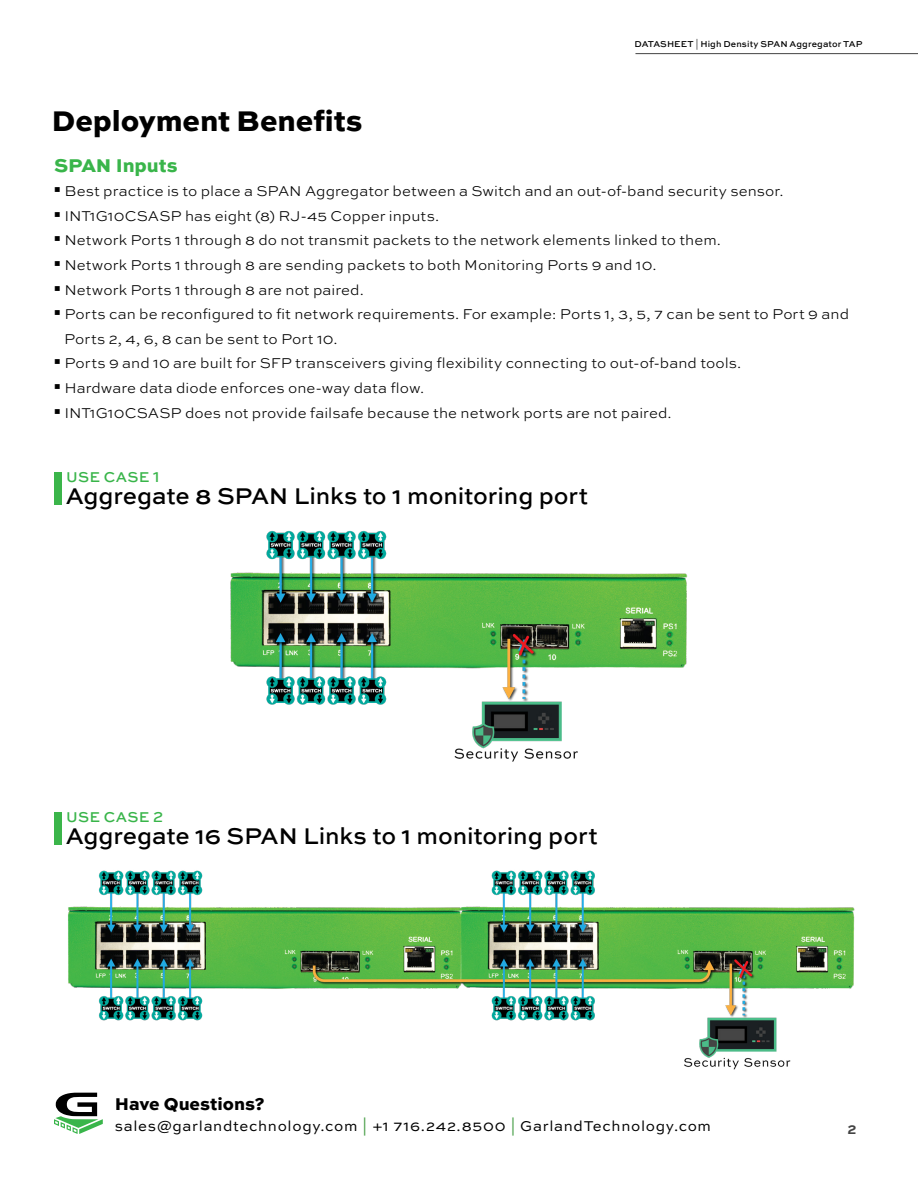
<style>
.page{position:relative;width:918px;height:1188px;background:#fff}
.page>*{position:absolute;margin:0;border:0;box-sizing:border-box;transform-origin:0 0}
.t1{font:800 30px "Sweet Sans Pro";letter-spacing:-.005em;color:#000}
.t2{font:500 24px "Sweet Sans Pro";letter-spacing:-.005em;color:#000}
.t3{font:800 19.5px "Sweet Sans Pro";letter-spacing:-.005em;color:#39b54a}
.t4{font:800 18px "Sweet Sans Pro";letter-spacing:-.005em;color:#000}
.t5{font:300 15px "Sweet Sans Pro";color:#000}
.t6{font:15px "Sweet Sans Pro";letter-spacing:.045em;color:#000}
.t7{font:500 15px "Sweet Sans Pro";letter-spacing:.02em;color:#39b54a}
.t8{font:700 15px "Sweet Sans Pro";color:#444}
.t9{font:500 9px "Sweet Sans Pro";letter-spacing:.01em;color:#000}
.s1{font-weight:300}
.s2{color:#479e46}
</style>
<div class="page">
<svg style="left:54px;top:1093px;width:49px;height:41px"></svg>
<div style="left:54px;top:472px;width:7px;height:32px;background:#3bb54a"></div>
<div style="left:54px;top:812px;width:7px;height:33px;background:#3bb54a"></div>
<hr style="left:635px;top:53px;width:283px;height:1px;background:#444">
<img style="left:230px;top:531px;width:458px;height:231px">
<img style="left:68px;top:870px;width:787px;height:200px">
<h1 class="t1" style="left:52px;top:97px;width:313px">Deployment Benefits</h1>
<p class="t9" style="left:634px;top:37px;width:229px">DATASHEET <span class="s1">|</span> High Density SPAN Aggregator TAP</p>
<h3 class="t3" style="left:54px;top:150px;width:125px">SPAN Inputs</h3>
<p class="t5" style="left:54px;top:181px;width:731px"><sup>◼</sup> Best practice is to place a SPAN Aggregator between a Switch and an out-of-band security sensor.</p>
<p class="t5" style="left:54px;top:205px;width:387px"><sup>◼</sup> INT1G10CSASP has eight (8) RJ-45 Copper inputs.</p>
<p class="t5" style="left:54px;top:230px;width:669px"><sup>◼</sup> Network Ports 1 through 8 do not transmit packets to the network elements linked to them.</p>
<p class="t5" style="left:54px;top:255px;width:604px"><sup>◼</sup> Network Ports 1 through 8 are sending packets to both Monitoring Ports 9 and 10.</p>
<p class="t5" style="left:54px;top:279px;width:311px"><sup>◼</sup> Network Ports 1 through 8 are not paired.</p>
<p class="t5" style="left:54px;top:304px;width:797px"><sup>◼</sup> Ports can be reconfigured to fit network requirements. For example: Ports 1, 3, 5, 7 can be sent to Port 9 and</p>
<p class="t5" style="left:64px;top:328px;width:275px">Ports 2, 4, 6, 8 can be sent to Port 10.</p>
<p class="t5" style="left:54px;top:353px;width:689px"><sup>◼</sup> Ports 9 and 10 are built for SFP transceivers giving flexibility connecting to out-of-band tools.</p>
<p class="t5" style="left:54px;top:378px;width:372px"><sup>◼</sup> Hardware data diode enforces one-way data flow.</p>
<p class="t5" style="left:54px;top:402px;width:619px"><sup>◼</sup> INT1G10CSASP does not provide failsafe because the network ports are not paired.</p>
<p class="t7" style="left:66px;top:466px;width:95px">USE CASE 1</p>
<h2 class="t2" style="left:66px;top:478px;width:524px">Aggregate 8 SPAN Links to 1 monitoring port</h2>
<p class="t7" style="left:66px;top:806px;width:99px">USE CASE 2</p>
<h2 class="t2" style="left:66px;top:819px;width:533px">Aggregate 16 SPAN Links to 1 monitoring port</h2>
<p class="t4" style="left:115px;top:1090px;width:151px">Have Questions?</p>
<p class="t6" style="left:115px;top:1115px;width:598px">sales@garlandtechnology.com <span class="s2">|</span> +1 716.242.8500 <span class="s2">|</span> GarlandTechnology.com</p>
<p class="t8" style="left:847px;top:1118px;width:11px">2</p>
</div>
